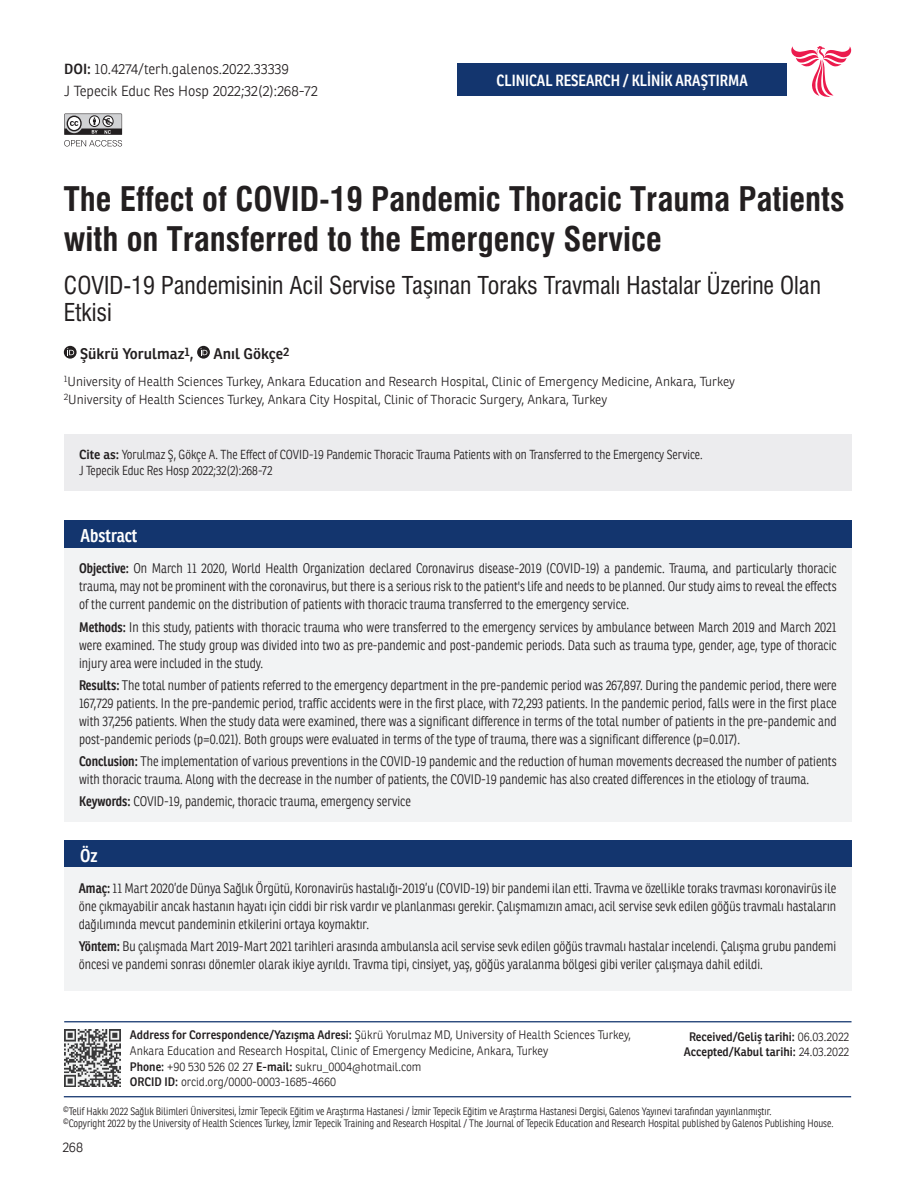
<style>
.page{position:relative;width:915px;height:1191px;background:#fff}
.page>*{position:absolute;margin:0;border:0;box-sizing:border-box;transform-origin:0 0}
._1__BASLIK{font:33px/39.3px "Swiss Condensed Bold Tr";color:#231f20}
._2__BASLIK{font:24px/27px "Swiss Condensed Tr";color:#231f20}
.ÖZET_BASLIK{font:600 18px "Ronnia Cond";color:#fff}
.TARZ{font:600 15.75px "Ronnia Cond";color:#fff}
.YAZARLAR{font:600 15px "Ronnia";color:#231f20}
.SAYFA_NO_UST{font:300 14.25px "Ronnia";color:#231f20}
.DOİ{font:300 14.25px "Ronnia";letter-spacing:-.01em;color:#231f20}
.OZET{font:300 13.5px/18px "Ronnia Cond";color:#231f20;text-align:justify}
.t1{font:300 13.5px "Ronnia";color:#231f20}
.KURUM{font:300 12.75px "Ronnia";color:#231f20}
.CİTE{font:300 12.75px/16.5px "Ronnia Cond";color:#231f20}
.YAZISMA{font:300 12px/15.8px "Ronnia";color:#231f20;scale:.95 1}
.YAZISMA-2{font:600 12px "Ronnia";color:#231f20;scale:.95 1}
.t2{font:300 10.5px/12px "Ronnia Cond";color:#231f20}
.s1{font-weight:600}
.s2{font-family:"Ronnia";font-weight:600}
.s3{font-weight:300}
</style>
<div class="page">
<hr style="left:64px;top:1096px;width:786px;height:1px;background:#13356e">
<svg style="left:64px;top:114px;width:58px;height:32px"></svg>
<hr style="left:64px;top:1021px;width:787px;height:1px;background:#13356e">
<img style="left:64px;top:1030px;width:57px;height:56px">
<div style="left:64px;top:520px;width:787px;height:28px;background:#13356e"></div>
<div style="left:64px;top:840px;width:786px;height:28px;background:#13356e"></div>
<div style="left:64px;top:548px;width:787px;height:273px;background:#f2f3f4"></div>
<div style="left:64px;top:868px;width:786px;height:123px;background:#f2f3f4"></div>
<div style="left:457px;top:64px;width:329px;height:32px;background:#13356e"></div>
<svg style="left:791px;top:46px;width:59px;height:51px"></svg>
<svg style="left:64px;top:346px;width:13px;height:12px"></svg>
<svg style="left:67px;top:348px;width:7px;height:7px"></svg>
<svg style="left:197px;top:346px;width:13px;height:12px"></svg>
<svg style="left:200px;top:348px;width:7px;height:7px"></svg>
<div style="left:64px;top:434px;width:787px;height:56px;background:#ececee"></div>
<p class="DOİ" style="left:64px;top:61px;width:226px"><span class="s1">DOI:</span> 10.4274/terh.galenos.2022.33339</p>
<p class="SAYFA_NO_UST" style="left:64px;top:82px;width:255px">J Tepecik Educ Res Hosp 2022;32(2):268-72</p>
<p class="TARZ" style="left:496px;top:70px;width:253px">CLINICAL RESEARCH / KLİNİK ARAŞTIRMA</p>
<p class="_1__BASLIK" style="left:64px;top:180px;width:782px">The Effect of COVID-19 Pandemic Thoracic Trauma Patients with on Transferred to the Emergency Service</p>
<p class="_2__BASLIK" style="left:64px;top:272px;width:758px">COVID-19 Pandemisinin Acil Servise Taşınan Toraks Travmalı Hastalar Üzerine Olan<br>Etkisi</p>
<p class="YAZARLAR" style="left:80px;top:344px;width:115px">Şükrü Yorulmaz<sup>1</sup>,</p>
<p class="YAZARLAR" style="left:213px;top:344px;width:77px">Anıl Gökçe<sup>2</sup></p>
<p class="KURUM" style="left:64px;top:374px;width:672px"><sup>1</sup>University of Health Sciences Turkey, Ankara Education and Research Hospital, Clinic of Emergency Medicine, Ankara, Turkey</p>
<p class="KURUM" style="left:64px;top:392px;width:544px"><sup>2</sup>University of Health Sciences Turkey, Ankara City Hospital, Clinic of Thoracic Surgery, Ankara, Turkey</p>
<p class="CİTE" style="left:79px;top:446px;width:625px"><span class="s2">Cite as:</span> Yorulmaz Ş, Gökçe A. The Effect of COVID-19 Pandemic Thoracic Trauma Patients with on Transferred to the Emergency Service.<br>J Tepecik Educ Res Hosp 2022;32(2):268-72</p>
<p class="ÖZET_BASLIK" style="left:81px;top:524px;width:58px">Abstract</p>
<p class="OZET" style="left:79px;top:559px;width:758px"><span class="s1">Objective:</span> On March 11 2020, World Health Organization declared Coronavirus disease-2019 (COVID-19) a pandemic. Trauma, and particularly thoracic trauma, may not be prominent with the coronavirus, but there is a serious risk to the patient's life and needs to be planned. Our study aims to reveal the effects of the current pandemic on the distribution of patients with thoracic trauma transferred to the emergency service.</p>
<p class="OZET" style="left:79px;top:618px;width:758px"><span class="s1">Methods:</span> In this study, patients with thoracic trauma who were transferred to the emergency services by ambulance between March 2019 and March 2021 were examined. The study group was divided into two as pre-pandemic and post-pandemic periods. Data such as trauma type, gender, age, type of thoracic injury area were included in the study.</p>
<p class="OZET" style="left:79px;top:676px;width:758px"><span class="s1">Results:</span> The total number of patients referred to the emergency department in the pre-pandemic period was 267,897. During the pandemic period, there were 167,729 patients. In the pre-pandemic period, traffic accidents were in the first place, with 72,293 patients. In the pandemic period, falls were in the first place with 37,256 patients. When the study data were examined, there was a significant difference in terms of the total number of patients in the pre-pandemic and post-pandemic periods (p=0.021). Both groups were evaluated in terms of the type of trauma, there was a significant difference (p=0.017).</p>
<p class="OZET" style="left:79px;top:752px;width:758px"><span class="s1">Conclusion:</span> The implementation of various preventions in the COVID-19 pandemic and the reduction of human movements decreased the number of patients with thoracic trauma. Along with the decrease in the number of patients, the COVID-19 pandemic has also created differences in the etiology of trauma.</p>
<p class="OZET" style="left:79px;top:792px;width:333px"><span class="s1">Keywords:</span> COVID-19, pandemic, thoracic trauma, emergency service</p>
<p class="ÖZET_BASLIK" style="left:80px;top:844px;width:19px">Öz</p>
<p class="OZET" style="left:79px;top:879px;width:758px"><span class="s1">Amaç:</span> 11 Mart 2020’de Dünya Sağlık Örgütü, Koronavirüs hastalığı-2019’u (COVID-19) bir pandemi ilan etti. Travma ve özellikle toraks travması koronavirüs ile öne çıkmayabilir ancak hastanın hayatı için ciddi bir risk vardır ve planlanması gerekir. Çalışmamızın amacı, acil servise sevk edilen göğüs travmalı hastaların dağılımında mevcut pandeminin etkilerini ortaya koymaktır.</p>
<p class="OZET" style="left:79px;top:937px;width:758px"><span class="s1">Yöntem:</span> Bu çalışmada Mart 2019-Mart 2021 tarihleri arasında ambulansla acil servise sevk edilen göğüs travmalı hastalar incelendi. Çalışma grubu pandemi öncesi ve pandemi sonrası dönemler olarak ikiye ayrıldı. Travma tipi, cinsiyet, yaş, göğüs yaralanma bölgesi gibi veriler çalışmaya dahil edildi.</p>
<p class="YAZISMA" style="left:130px;top:1027px;width:529px"><span class="s1">Address for Correspondence/Yazışma Adresi:</span> Şükrü Yorulmaz MD, University of Health Sciences Turkey,<br>Ankara Education and Research Hospital, Clinic of Emergency Medicine, Ankara, Turkey</p>
<p class="YAZISMA" style="left:130px;top:1058px;width:308px"><span class="s1">Phone:</span> +90 530 526 02 27 <span class="s1">E-mail:</span> sukru_0004@hotmail.com</p>
<p class="YAZISMA" style="left:130px;top:1074px;width:218px"><span class="s1">ORCID ID:</span> orcid.org/0000-0003-1685-4660</p>
<p class="YAZISMA-2" style="left:689px;top:1029px;width:170px">Received/Geliş tarihi: <span class="s3">06.03.2022</span></p>
<p class="YAZISMA-2" style="left:683px;top:1044px;width:176px">Accepted/Kabul tarihi: <span class="s3">24.03.2022</span></p>
<p class="t2" style="left:63px;top:1105px;width:771px"><sup>©</sup>Telif Hakkı 2022 Sağlık Bilimleri Üniversitesi, İzmir Tepecik Eğitim ve Araştırma Hastanesi / İzmir Tepecik Eğitim ve Araştırma Hastanesi Dergisi, Galenos Yayınevi tarafından yayınlanmıştır.<br><sup>©</sup>Copyright 2022 by the University of Health Sciences Turkey, İzmir Tepecik Training and Research Hospital / The Journal of Tepecik Education and Research Hospital published by Galenos Publishing House.</p>
<p class="t1" style="left:62px;top:1139px;width:22px">268</p>
</div>
